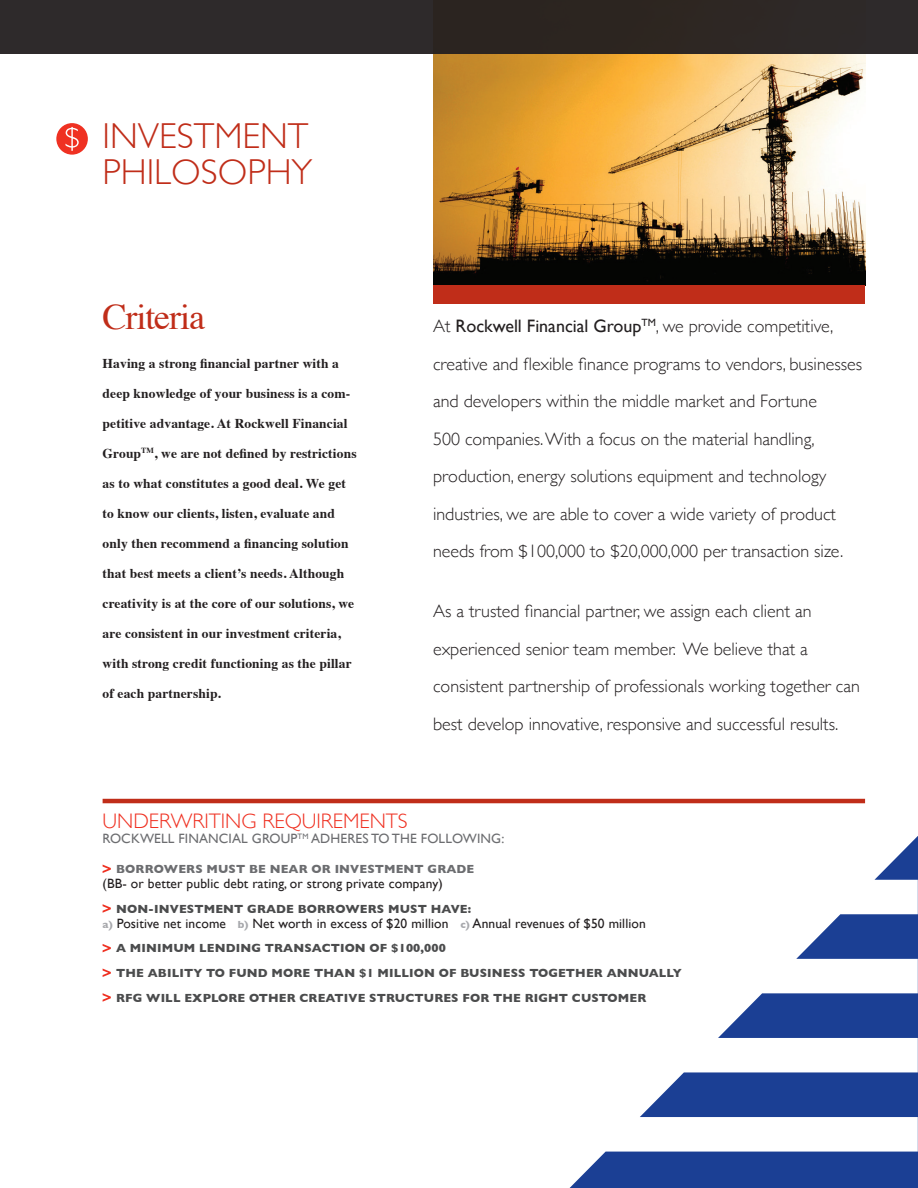
<style>
.page{position:relative;width:918px;height:1188px;background:#fff}
.page>*{position:absolute;margin:0;border:0;box-sizing:border-box;transform-origin:0 0}
.t1{font:300 36px/36px "Gill Sans";color:#c02d19}
.t2{font:36px "Times";letter-spacing:-.03em;color:#c02d19}
.t3{font:300 21px "Gill Sans";color:#ef3122}
.t4{font:300 18px/37.5px "Gill Sans";color:#231f20}
.t5{font:700 13.5px "Times";letter-spacing:.01em;color:#231f20}
.t6{font:13.5px "Gill Sans";letter-spacing:.01em;color:#231f20}
.t7{font:13.5px "Gill Sans";letter-spacing:.01em;color:#6c6d70}
.t8{font:700 12px/24.6px "Gill Sans";letter-spacing:.01em;color:#4b4c4d}
.t9{font:700 12px "Gill Sans";letter-spacing:.01em;color:#6c6d70}
.s1{font-weight:400}
.s2{font-weight:700;font-size:10.5px;color:#a8a9ad}
</style>
<div class="page">
<img style="left:433px;top:54px;width:432px;height:231px">
<div style="left:0;top:0;width:918px;height:54px;background:#2e2a2b"></div>
<div style="left:433px;top:285px;width:432px;height:18px;background:#c02d19"></div>
<div style="left:56px;top:123px;width:32px;height:32px;background:#ef3122;border-radius:50%"></div>
<svg style="left:65px;top:127px;width:14px;height:24px"></svg>
<svg style="left:103px;top:865px;width:8px;height:8px"></svg>
<svg style="left:103px;top:904px;width:8px;height:9px"></svg>
<svg style="left:103px;top:944px;width:8px;height:8px"></svg>
<svg style="left:103px;top:969px;width:8px;height:8px"></svg>
<svg style="left:103px;top:993px;width:8px;height:9px"></svg>
<hr style="left:103px;top:799px;width:762px;height:4px;background:#c02d19">
<svg style="left:569px;top:836px;width:349px;height:352px"></svg>
<h1 class="t1" style="left:103px;top:117px;width:211px">INVESTMENT<br>PHILOSOPHY</h1>
<h1 class="t2" style="left:103px;top:283px;width:104px">Criteria</h1>
<p class="t5" style="left:103px;top:350px;width:238px">Having a strong financial partner with a</p>
<p class="t5" style="left:103px;top:380px;width:249px">deep knowledge of your business is a com-</p>
<p class="t5" style="left:103px;top:410px;width:247px">petitive advantage. At Rockwell Financial</p>
<p class="t5" style="left:103px;top:440px;width:255px">Group<sup>TM</sup>, we are not defined by restrictions</p>
<p class="t5" style="left:103px;top:470px;width:245px">as to what constitutes a good deal. We get</p>
<p class="t5" style="left:103px;top:500px;width:234px">to know our clients, listen, evaluate and</p>
<p class="t5" style="left:103px;top:530px;width:248px">only then recommend a financing solution</p>
<p class="t5" style="left:103px;top:560px;width:243px">that best meets a client’s needs. Although</p>
<p class="t5" style="left:103px;top:590px;width:253px">creativity is at the core of our solutions, we</p>
<p class="t5" style="left:103px;top:620px;width:240px">are consistent in our investment criteria,</p>
<p class="t5" style="left:103px;top:650px;width:251px">with strong credit functioning as the pillar</p>
<p class="t5" style="left:103px;top:680px;width:120px">of each partnership.</p>
<p class="t4" style="left:433px;top:307px;width:431px">At <span class="s1">Rockwell Financial Group</span><sup>TM</sup>, we provide competitive, creative and flexible finance programs to vendors, businesses and developers within the middle market and Fortune<br>500 companies. With a focus on the material handling, production, energy solutions equipment and technology industries, we are able to cover a wide variety of product needs from $100,000 to $20,000,000 per transaction size.</p>
<p class="t4" style="left:433px;top:592px;width:428px">As a trusted financial partner, we assign each client an experienced senior team member. We believe that a consistent partnership of professionals working together can best develop innovative, responsive and successful results.</p>
<p class="t3" style="left:103px;top:805px;width:307px">UNDERWRITING REQUIREMENTS</p>
<p class="t7" style="left:103px;top:831px;width:403px">ROCKWELL FINANCIAL GROUP<sup>TM</sup> ADHERES TO THE FOLLOWING:</p>
<p class="t9" style="left:116px;top:859px;width:360px">BORROWERS MUST BE NEAR OR INVESTMENT GRADE</p>
<p class="t6" style="left:103px;top:876px;width:342px">(BB- or better public debt rating, or strong private company)</p>
<p class="t8" style="left:116px;top:896px;width:356px">NON-INVESTMENT GRADE BORROWERS MUST HAVE:</p>
<p class="t6" style="left:103px;top:915px;width:545px"><span class="s2">a)</span> Positive net income <span class="s2">b)</span> Net worth in excess of $20 million <span class="s2">c)</span> Annual revenues of $50 million</p>
<p class="t8" style="left:116px;top:936px;width:567px">A MINIMUM LENDING TRANSACTION OF $100,000<br>THE ABILITY TO FUND MORE THAN $1 MILLION OF BUSINESS TOGETHER ANNUALLY<br>RFG WILL EXPLORE OTHER CREATIVE STRUCTURES FOR THE RIGHT CUSTOMER</p>
</div>
